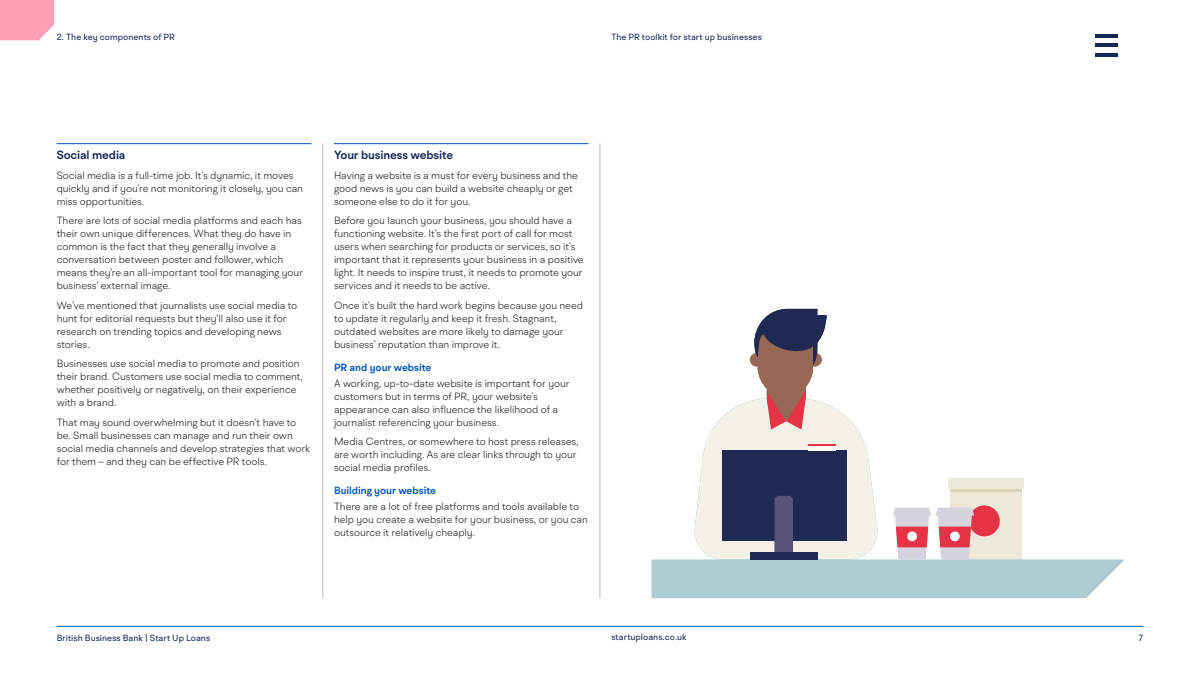
<style>
.page{position:relative;width:1200px;height:675px;background:#fff}
.page>*{position:absolute;margin:0;border:0;box-sizing:border-box;transform-origin:0 0}
.t1{font:600 12px "BR Hendrix";letter-spacing:-.01em;color:#142855}
.t2{font:300 10.5px/13px "BR Hendrix";letter-spacing:-.01em;color:#1a1a1a}
.t3{font:600 10.5px "BR Hendrix";letter-spacing:-.005em;color:#0054ba}
.t4{font:9px "BR Hendrix";color:#142855}
</style>
<div class="page">
<hr style="left:57px;top:143px;width:254px;height:1px;background:#0054ba">
<hr style="left:334px;top:143px;width:255px;height:1px;background:#0054ba">
<svg style="left:651px;top:309px;width:474px;height:289px"></svg>
<hr style="left:1007px;top:416px;width:51px;height:3px;background:#fff">
<div style="left:907px;top:531px;width:10px;height:10px;background:#fff;border-radius:50%"></div>
<div style="left:950px;top:531px;width:10px;height:10px;background:#fff;border-radius:50%"></div>
<div style="left:1014px;top:353px;width:37px;height:36px;background:#fff;border-radius:50%"></div>
<hr style="left:57px;top:626px;width:1086px;height:1px;background:#0054ba">
<div style="left:0;top:0;width:54px;height:40px;background:#ffa0b4"></div>
<hr style="left:1095px;top:34px;width:23px;height:3px;background:#142855">
<hr style="left:1095px;top:44px;width:23px;height:3px;background:#142855">
<hr style="left:1095px;top:53px;width:23px;height:4px;background:#142855">
<hr style="left:323px;top:143px;width:1px;height:455px;background:#bbbbc7">
<hr style="left:600px;top:143px;width:1px;height:455px;background:#bbbbc7">
<p class="t4" style="left:57px;top:31px;width:120px">2. The key components of PR</p>
<p class="t4" style="left:611px;top:32px;width:152px">The PR toolkit for start up businesses</p>
<p class="t1" style="left:57px;top:147px;width:70px">Social media</p>
<p class="t2" style="left:57px;top:169px;width:248px">Social media is a full-time job. It’s dynamic, it moves quickly and if you’re not monitoring it closely, you can miss opportunities.</p>
<p class="t2" style="left:57px;top:214px;width:248px">There are lots of social media platforms and each has their own unique differences. What they do have in common is the fact that they generally involve a conversation between poster and follower, which means they’re an all-important tool for managing your business’ external image.</p>
<p class="t2" style="left:57px;top:299px;width:242px">We’ve mentioned that journalists use social media to hunt for editorial requests but they’ll also use it for research on trending topics and developing news stories.</p>
<p class="t2" style="left:57px;top:357px;width:248px">Businesses use social media to promote and position their brand. Customers use social media to comment, whether positively or negatively, on their experience with a brand.</p>
<p class="t2" style="left:57px;top:416px;width:255px">That may sound overwhelming but it doesn’t have to be. Small businesses can manage and run their own social media channels and develop strategies that work for them – and they can be effective PR tools.</p>
<p class="t1" style="left:334px;top:147px;width:121px">Your business website</p>
<p class="t2" style="left:334px;top:169px;width:245px">Having a website is a must for every business and the good news is you can build a website cheaply or get someone else to do it for you.</p>
<p class="t2" style="left:334px;top:214px;width:251px">Before you launch your business, you should have a functioning website. It’s the first port of call for most users when searching for products or services, so it’s important that it represents your business in a positive light. It needs to inspire trust, it needs to promote your services and it needs to be active.</p>
<p class="t2" style="left:334px;top:299px;width:251px">Once it’s built the hard work begins because you need to update it regularly and keep it fresh. Stagnant, outdated websites are more likely to damage your business’ reputation than improve it.</p>
<p class="t3" style="left:334px;top:360px;width:99px">PR and your website</p>
<p class="t2" style="left:334px;top:377px;width:237px">A working, up-to-date website is important for your customers but in terms of PR, your website’s appearance can also influence the likelihood of a journalist referencing your business.</p>
<p class="t2" style="left:334px;top:435px;width:246px">Media Centres, or somewhere to host press releases, are worth including. As are clear links through to your social media profiles.</p>
<p class="t3" style="left:334px;top:484px;width:104px">Building your website</p>
<p class="t2" style="left:334px;top:500px;width:255px">There are a lot of free platforms and tools available to help you create a website for your business, or you can outsource it relatively cheaply.</p>
<p class="t4" style="left:57px;top:632px;width:155px">British Business Bank | Start Up Loans</p>
<p class="t4" style="left:611px;top:632px;width:77px">startuploans.co.uk</p>
<p class="t4" style="left:1139px;top:632px;width:6px">7</p>
</div>
